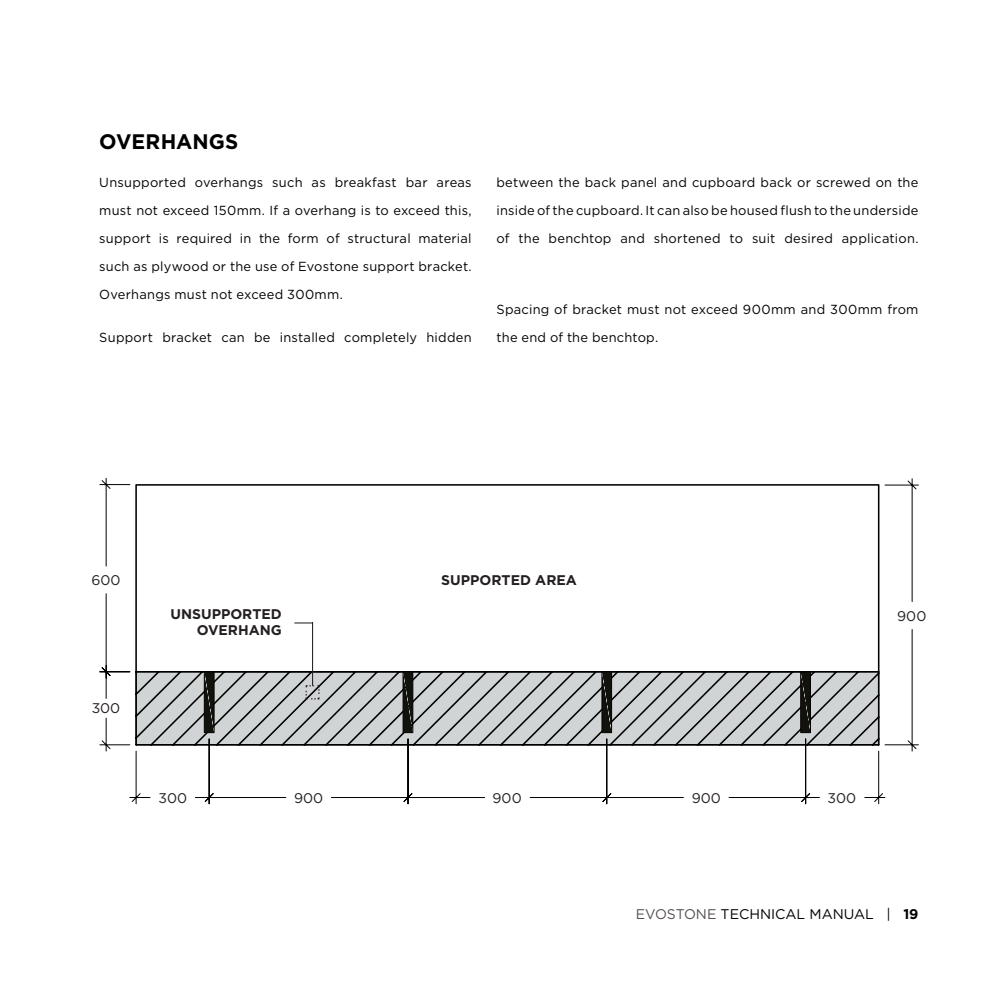
<style>
.page{position:relative;width:993px;height:993px;background:#fff}
.page>*{position:absolute;margin:0;border:0;box-sizing:border-box;transform-origin:0 0}
.t1{font:700 21px "Gotham HTF";color:#000}
.t2{font:700 14px/16.8px "Gotham HTF";color:#241f21;text-align:right}
.t3{font:14px "Gotham HTF";color:#000}
.t4{font:14px "Gotham HTF";color:#241f21}
.t5{font:13.12px/28px "Gotham HTF";letter-spacing:.02em;color:#000;text-align:justify}
.s1{color:#554f50}
.s2{font-weight:700}
</style>
<div class="page">
<svg style="left:99px;top:477px;width:819px;height:327px"></svg>
<hr style="left:312px;top:622px;width:1px;height:63px;background:#241f21">
<svg style="left:294px;top:622px;width:18px;height:1px"></svg>
<svg style="left:204px;top:671px;width:606px;height:61px;background:#abadad"></svg>
<h1 class="t1" style="left:99px;top:129px;width:140px">OVERHANGS</h1>
<p class="t5" style="left:99px;top:168px;width:374px">Unsupported overhangs such as breakfast bar areas must not exceed 150mm. If a overhang is to exceed this, support is required in the form of structural material such as plywood or the use of Evostone support bracket.<br>Overhangs must not exceed 300mm.</p>
<p class="t5" style="left:99px;top:323px;width:374px">Support bracket can be installed completely hidden</p>
<p class="t5" style="left:496px;top:168px;width:423px">between the back panel and cupboard back or screwed on the inside of the cupboard. It can also be housed flush to the underside of the benchtop and shortened to suit desired application.</p>
<p class="t5" style="left:496px;top:295px;width:423px">Spacing of bracket must not exceed 900mm and 300mm from the end of the benchtop.</p>
<p class="t4" style="left:91px;top:572px;width:31px">600</p>
<p class="t4" style="left:92px;top:699px;width:30px">300</p>
<p class="t2" style="left:170px;top:604px;width:113px">UNSUPPORTED<br>OVERHANG</p>
<p class="t2" style="left:441px;top:571px;width:137px">SUPPORTED AREA</p>
<p class="t4" style="left:158px;top:789px;width:30px">300</p>
<p class="t4" style="left:294px;top:789px;width:31px">900</p>
<p class="t4" style="left:492px;top:789px;width:31px">900</p>
<p class="t4" style="left:896px;top:607px;width:31px">900</p>
<p class="t4" style="left:691px;top:789px;width:31px">900</p>
<p class="t4" style="left:827px;top:789px;width:30px">300</p>
<p class="t3" style="left:635px;top:905px;width:284px"><span class="s1">EVOSTONE</span> TECHNICAL MANUAL | <span class="s2">19</span></p>
</div>
